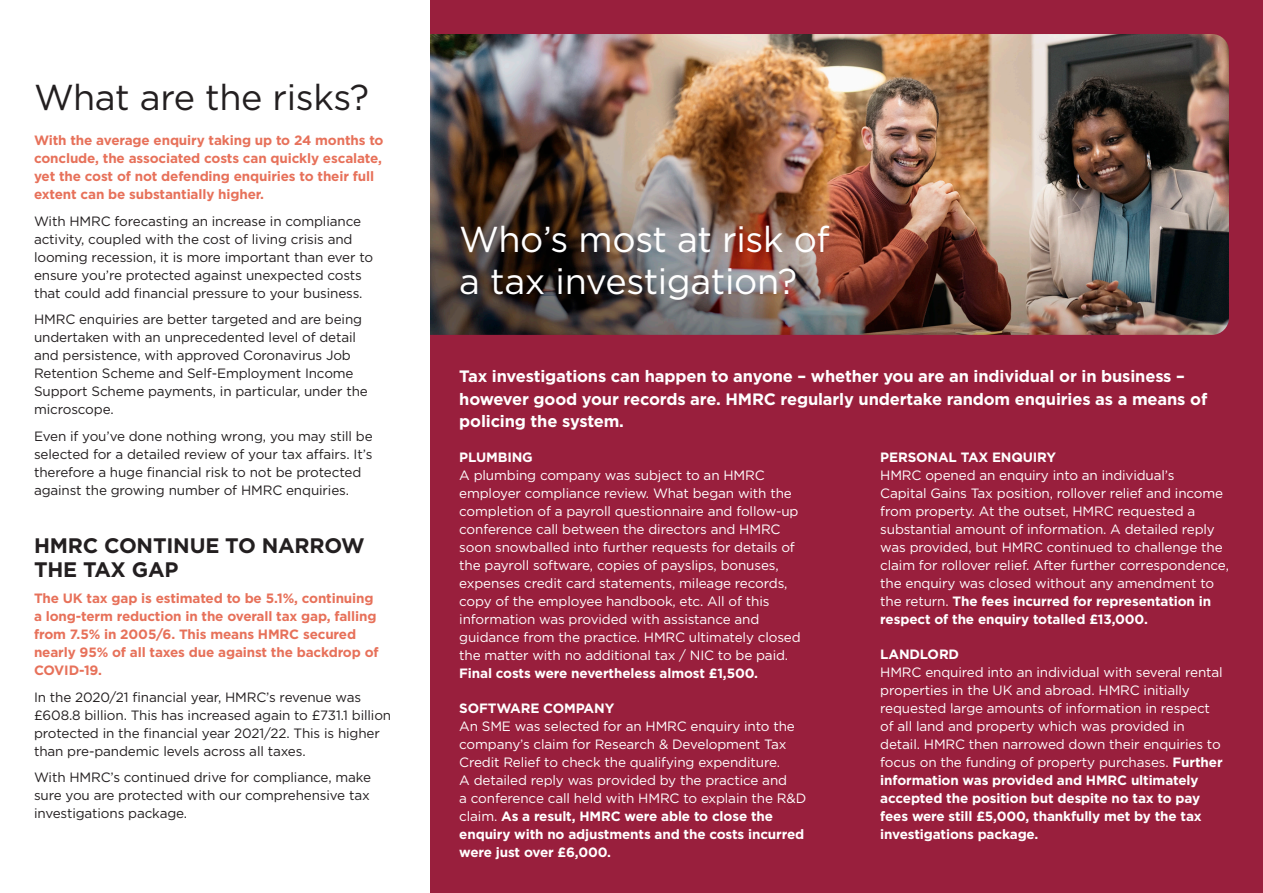
<style>
.page{position:relative;width:1263px;height:893px;background:#fff}
.page>*{position:absolute;margin:0;border:0;box-sizing:border-box;transform-origin:0 0}
.Head_24pt{font:36px/42px "Gotham";letter-spacing:-.01em;color:#fff}
.Head_24pt-2{font:36px "Gotham";letter-spacing:-.01em;color:#231f20}
.Head_14pt{font:700 21px/24px "Gotham";letter-spacing:-.01em;color:#231f20}
.Body_Highlight_11pt{font:700 16.5px/22.5px "Gotham";letter-spacing:-.01em;color:#fff}
.Body_9pt_first_line{font:13.5px/18px "Gotham";letter-spacing:-.01em;color:#fff}
.Body_9pt{font:13.5px/18px "Gotham";letter-spacing:-.01em;color:#231f20}
.Intro_9pt_Bold{font:700 13.5px/18px "Gotham";letter-spacing:-.01em;color:#e7715a}
.Case_Study_Subhead{font:700 13.5px "Gotham";letter-spacing:-.01em;color:#fff}
.s1{font-weight:700}
</style>
<div class="page">
<div style="left:429px;top:0;width:834px;height:893px;background:#991f3d"></div>
<img style="left:429px;top:34px;width:800px;height:301px">
<p class="Head_24pt-2" style="left:34px;top:74px;width:337px">What are the risks?</p>
<p class="Intro_9pt_Bold" style="left:34px;top:131px;width:351px">With the average enquiry taking up to 24 months to conclude, the associated costs can quickly escalate, yet the cost of not defending enquiries to their full extent can be substantially higher.</p>
<p class="Body_9pt" style="left:34px;top:212px;width:341px">With HMRC forecasting an increase in compliance activity, coupled with the cost of living crisis and looming recession, it is more important than ever to ensure you’re protected against unexpected costs that could add financial pressure to your business.</p>
<p class="Body_9pt" style="left:34px;top:310px;width:335px">HMRC enquiries are better targeted and are being undertaken with an unprecedented level of detail and persistence, with approved Coronavirus Job Retention Scheme and Self-Employment Income Support Scheme payments, in particular, under the microscope.</p>
<p class="Body_9pt" style="left:34px;top:427px;width:340px">Even if you’ve done nothing wrong, you may still be selected for a detailed review of your tax affairs. It’s therefore a huge financial risk to not be protected against the growing number of HMRC enquiries.</p>
<p class="Head_14pt" style="left:34px;top:533px;width:332px">HMRC CONTINUE TO NARROW<br>THE TAX GAP</p>
<p class="Intro_9pt_Bold" style="left:34px;top:589px;width:346px">The UK tax gap is estimated to be 5.1%, continuing a long-term reduction in the overall tax gap, falling from 7.5% in 2005/6. This means HMRC secured nearly 95% of all taxes due against the backdrop of COVID-19.</p>
<p class="Body_9pt" style="left:34px;top:688px;width:359px">In the 2020/21 financial year, HMRC’s revenue was £608.8 billion. This has increased again to £731.1 billion protected in the financial year 2021/22. This is higher than pre-pandemic levels across all taxes.</p>
<p class="Body_9pt" style="left:34px;top:768px;width:338px;text-align:justify">With HMRC’s continued drive for compliance, make sure you are protected with our comprehensive tax investigations package.</p>
<p class="Head_24pt" style="left:459px;top:218px;width:372px">Who’s most at risk of a tax investigation?</p>
<p class="Body_Highlight_11pt" style="left:459px;top:365px;width:749px">Tax investigations can happen to anyone – whether you are an individual or in business – however good your records are. HMRC regularly undertake random enquiries as a means of policing the system.</p>
<p class="Case_Study_Subhead" style="left:459px;top:449px;width:75px">PLUMBING</p>
<p class="Body_9pt_first_line" style="left:459px;top:466px;width:343px">A plumbing company was subject to an HMRC employer compliance review. What began with the completion of a payroll questionnaire and follow-up conference call between the directors and HMRC soon snowballed into further requests for details of the payroll software, copies of payslips, bonuses, expenses credit card statements, mileage records, copy of the employee handbook, etc. All of this information was provided with assistance and guidance from the practice. HMRC ultimately closed the matter with no additional tax / NIC to be paid.<br><span class="s1">Final costs were nevertheless almost £1,500.</span></p>
<p class="Case_Study_Subhead" style="left:459px;top:700px;width:157px">SOFTWARE COMPANY</p>
<p class="Body_9pt_first_line" style="left:459px;top:717px;width:348px">An SME was selected for an HMRC enquiry into the company’s claim for Research &amp; Development Tax Credit Relief to check the qualifying expenditure.<br>A detailed reply was provided by the practice and<br>a conference call held with HMRC to explain the R&amp;D claim. <span class="s1">As a result, HMRC were able to close the enquiry with no adjustments and the costs incurred were just over £6,000.</span></p>
<p class="Case_Study_Subhead" style="left:880px;top:449px;width:177px">PERSONAL TAX ENQUIRY</p>
<p class="Body_9pt_first_line" style="left:880px;top:466px;width:350px">HMRC opened an enquiry into an individual’s<br>Capital Gains Tax position, rollover relief and income from property. At the outset, HMRC requested a substantial amount of information. A detailed reply was provided, but HMRC continued to challenge the claim for rollover relief. After further correspondence, the enquiry was closed without any amendment to the return. <span class="s1">The fees incurred for representation in respect of the enquiry totalled £13,000.</span></p>
<p class="Case_Study_Subhead" style="left:880px;top:646px;width:80px">LANDLORD</p>
<p class="Body_9pt_first_line" style="left:880px;top:663px;width:344px">HMRC enquired into an individual with several rental properties in the UK and abroad. HMRC initially requested large amounts of information in respect of all land and property which was provided in detail. HMRC then narrowed down their enquiries to focus on the funding of property purchases. <span class="s1">Further information was provided and HMRC ultimately accepted the position but despite no tax to pay fees were still £5,000, thankfully met by the tax investigations package.</span></p>
</div>
